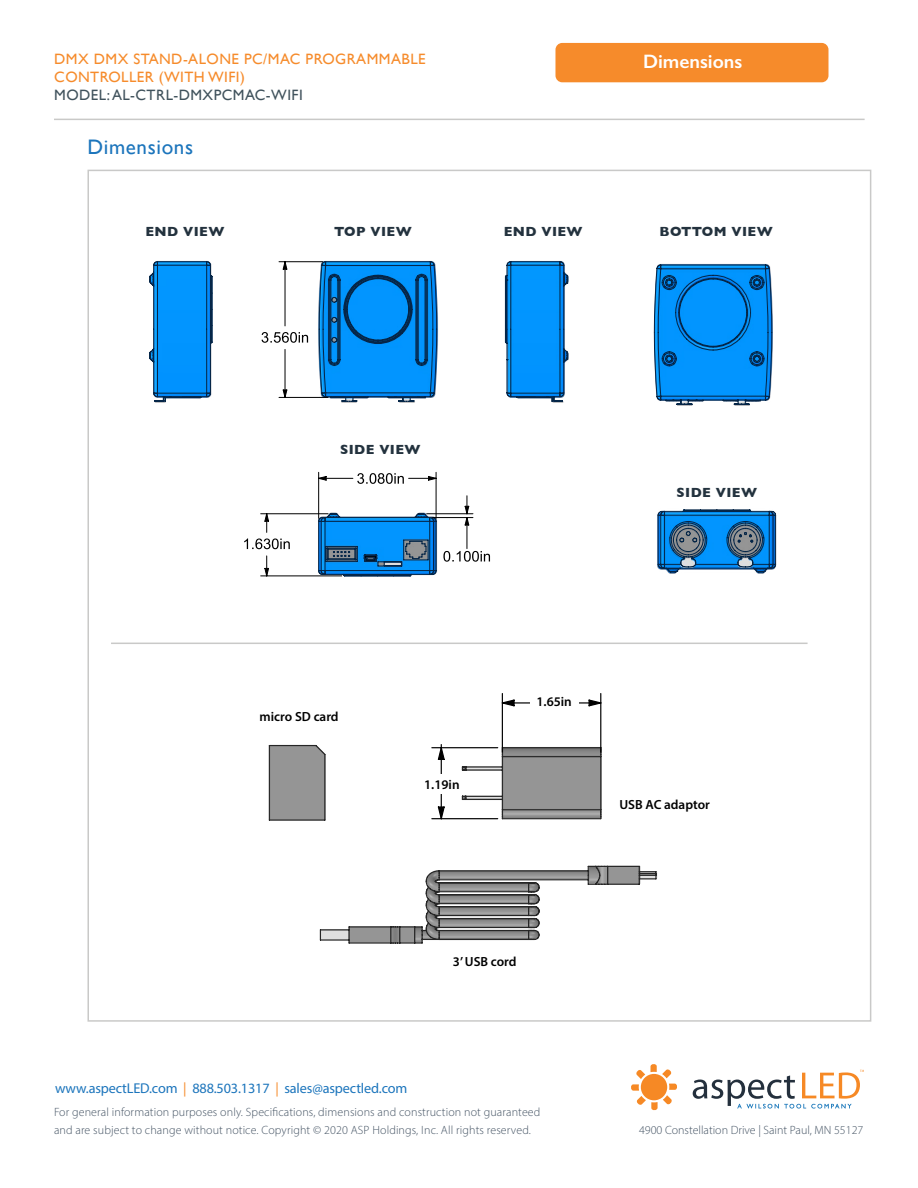
<style>
.page{position:relative;width:918px;height:1188px;background:#fff}
.page>*{position:absolute;margin:0;border:0;box-sizing:border-box;transform-origin:0 0}
.t1{font:21px "Gill Sans";letter-spacing:.03em;color:#1c75bc}
.t2{font:600 19.5px "Gill Sans";color:#fff}
.t3{font:15px/18px "Gill Sans";letter-spacing:.03em;color:#f68b2b}
.t4{font:15px "Gill Sans";letter-spacing:.03em;color:#40525c}
.t5{font:14.25px "Myriad Pro";letter-spacing:-.01em;color:#1c75bc}
.t6{font:700 13.5px "Gill Sans";letter-spacing:.03em;color:#23323e}
.t7{font:600 13.2px "Myriad Pro";color:#000}
.t8{font:300 12px/18px "Myriad Pro";letter-spacing:.01em;color:#455464}
.s1{color:#f68b2b}
</style>
<div class="page">
<svg style="left:631px;top:1064px;width:46px;height:47px"></svg>
<svg style="left:693px;top:1070px;width:171px;height:39px"></svg>
<hr style="left:54px;top:119px;width:811px;height:1px;background:#c9c9c8">
<div style="left:555px;top:43px;width:274px;height:39px;background:#f68b2b;border-radius:7px"></div>
<svg style="left:261px;top:261px;width:177px;height:142px"></svg>
<svg style="left:653px;top:264px;width:120px;height:142px;background:#128de8"></svg>
<svg style="left:149px;top:261px;width:64px;height:142px;background:#1c91e7"></svg>
<svg style="left:504px;top:261px;width:65px;height:142px;background:#1f93e7"></svg>
<svg style="left:244px;top:471px;width:247px;height:106px"></svg>
<svg style="left:657px;top:509px;width:120px;height:65px;background:#3580ba"></svg>
<svg style="left:319px;top:865px;width:338px;height:79px"></svg>
<hr style="left:111px;top:643px;width:697px;height:1px;background:#c9c9c8">
<svg style="left:268px;top:693px;width:334px;height:128px"></svg>
<div style="left:418px;top:774px;width:48px;height:20px;background:#fff"></div>
<div style="left:530px;top:691px;width:48px;height:20px;background:#fff"></div>
<div style="left:233px;top:701px;width:132px;height:29px;background:#fff"></div>
<p class="t3" style="left:54px;top:50px;width:373px">DMX DMX STAND-ALONE PC/MAC PROGRAMMABLE<br>CONTROLLER (WITH WIFI)</p>
<p class="t4" style="left:54px;top:86px;width:250px">MODEL: AL-CTRL-DMXPCMAC-WIFI</p>
<h1 class="t1" style="left:87px;top:134px;width:107px">Dimensions</h1>
<h2 class="t2" style="left:643px;top:50px;width:101px">Dimensions</h2>
<p class="t6" style="left:334px;top:221px;width:79px">TOP VIEW</p>
<p class="t6" style="left:660px;top:221px;width:115px">BOTTOM VIEW</p>
<p class="t6" style="left:146px;top:221px;width:80px">END VIEW</p>
<p class="t6" style="left:504px;top:221px;width:80px">END VIEW</p>
<p class="t6" style="left:340px;top:439px;width:82px">SIDE VIEW</p>
<p class="t6" style="left:677px;top:482px;width:82px">SIDE VIEW</p>
<p class="t7" style="left:260px;top:708px;width:81px">micro SD card</p>
<p class="t7" style="left:424px;top:776px;width:37px">1.19in</p>
<p class="t7" style="left:536px;top:693px;width:37px">1.65in</p>
<p class="t7" style="left:619px;top:796px;width:92px">USB AC adaptor</p>
<p class="t5" style="left:55px;top:1080px;width:354px">www.aspectLED.com <span class="s1">|</span> 888.503.1317 <span class="s1">|</span> sales@aspectled.com</p>
<p class="t7" style="left:453px;top:954px;width:65px">3’ USB cord</p>
<p class="t8" style="left:54px;top:1103px;width:488px">For general information purposes only. Specifications, dimensions and construction not guaranteed and are subject to change without notice. Copyright © 2020 ASP Holdings, Inc. All rights reserved.</p>
<p class="t8" style="left:639px;top:1121px;width:226px">4900 Constellation Drive | Saint Paul, MN 55127</p>
</div>
